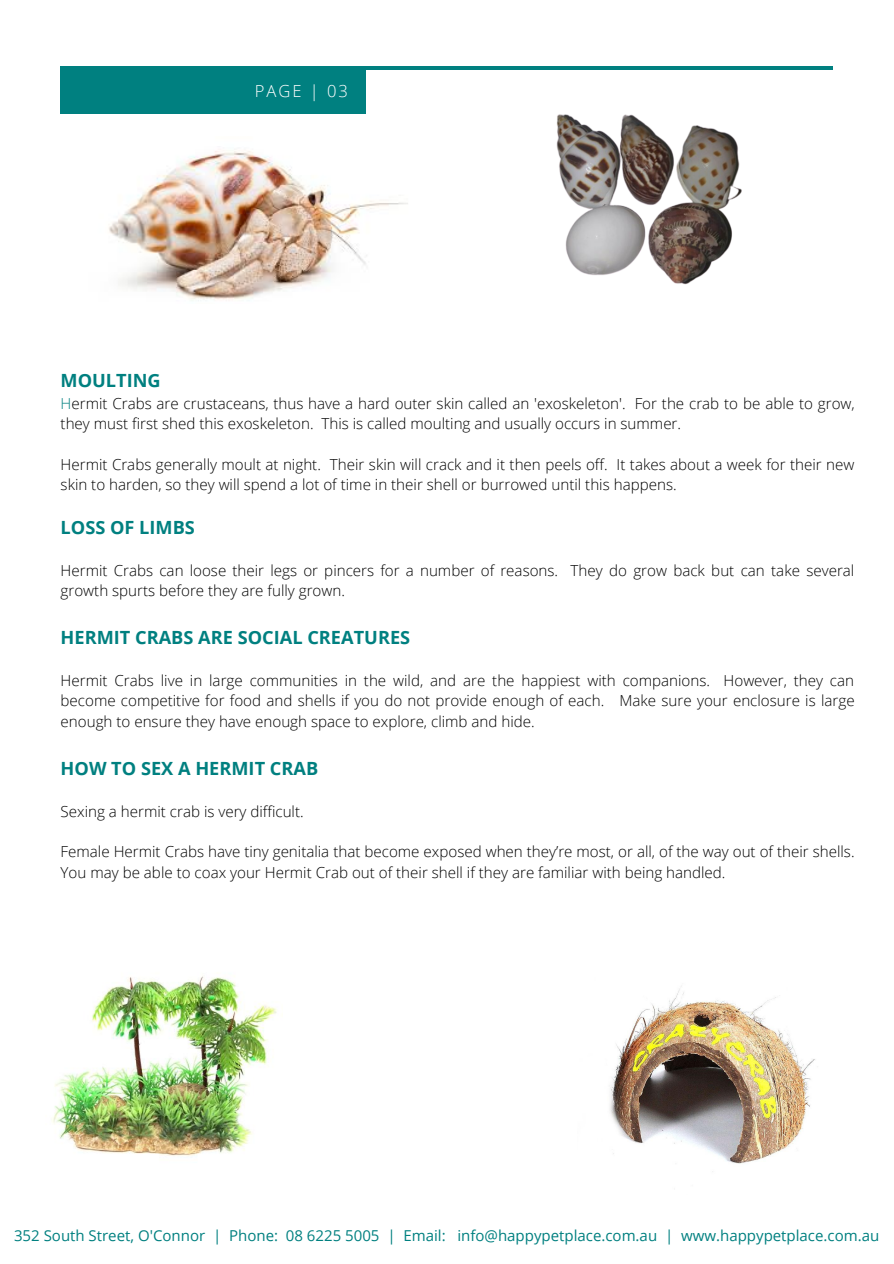
<style>
.page{position:relative;width:894px;height:1264px;background:#fff}
.page>*{position:absolute;margin:0;border:0;box-sizing:border-box;transform-origin:0 0}
.t1{font:700 18.15px "Open Sans";color:#008080}
.t2{font:300 16.5px "Open Sans";letter-spacing:.12em;color:#fff}
.t3{font:300 15.15px/20.2px "Open Sans";color:#000}
.t4{font:15px "Open Sans";color:#008080}
.s1{color:#008080}
</style>
<div class="page">
<img style="left:109px;top:151px;width:299px;height:150px">
<hr style="left:61px;top:66px;width:771px;height:4px;background:#008080">
<div style="left:61px;top:66px;width:305px;height:48px;background:#008080"></div>
<img style="left:556px;top:114px;width:186px;height:171px">
<img style="left:610px;top:986px;width:205px;height:186px">
<img style="left:52px;top:976px;width:225px;height:180px">
<p class="t2" style="left:255px;top:79px;width:94px">PAGE | 03</p>
<p class="t1" style="left:61px;top:368px;width:102px">MOULTING</p>
<p class="t3" style="left:61px;top:393px;width:795px"><span class="s1">H</span>ermit Crabs are crustaceans, thus have a hard outer skin called an 'exoskeleton'. For the crab to be able to grow, they must first shed this exoskeleton. This is called moulting and usually occurs in summer.</p>
<p class="t3" style="left:61px;top:453px;width:795px">Hermit Crabs generally moult at night. Their skin will crack and it then peels off. It takes about a week for their new skin to harden, so they will spend a lot of time in their shell or burrowed until this happens.</p>
<p class="t1" style="left:61px;top:514px;width:136px">LOSS OF LIMBS</p>
<p class="t3" style="left:61px;top:559px;width:795px">Hermit Crabs can loose their legs or pincers for a number of reasons. They do grow back but can take several growth spurts before they are fully grown.</p>
<p class="t1" style="left:61px;top:625px;width:351px">HERMIT CRABS ARE SOCIAL CREATURES</p>
<p class="t3" style="left:61px;top:670px;width:795px;text-align:justify">Hermit Crabs live in large communities in the wild, and are the happiest with companions. However, they can become competitive for food and shells if you do not provide enough of each. Make sure your enclosure is large enough to ensure they have enough space to explore, climb and hide.</p>
<p class="t1" style="left:61px;top:755px;width:259px">HOW TO SEX A HERMIT CRAB</p>
<p class="t3" style="left:61px;top:800px;width:244px">Sexing a hermit crab is very difficult.</p>
<p class="t3" style="left:61px;top:841px;width:795px">Female Hermit Crabs have tiny genitalia that become exposed when they’re most, or all, of the way out of their shells.<br>You may be able to coax your Hermit Crab out of their shell if they are familiar with being handled.</p>
<p class="t4" style="left:14px;top:1225px;width:866px">352 South Street, O'Connor | Phone: 08 6225 5005 | Email: info@happypetplace.com.au | www.happypetplace.com.au</p>
</div>
